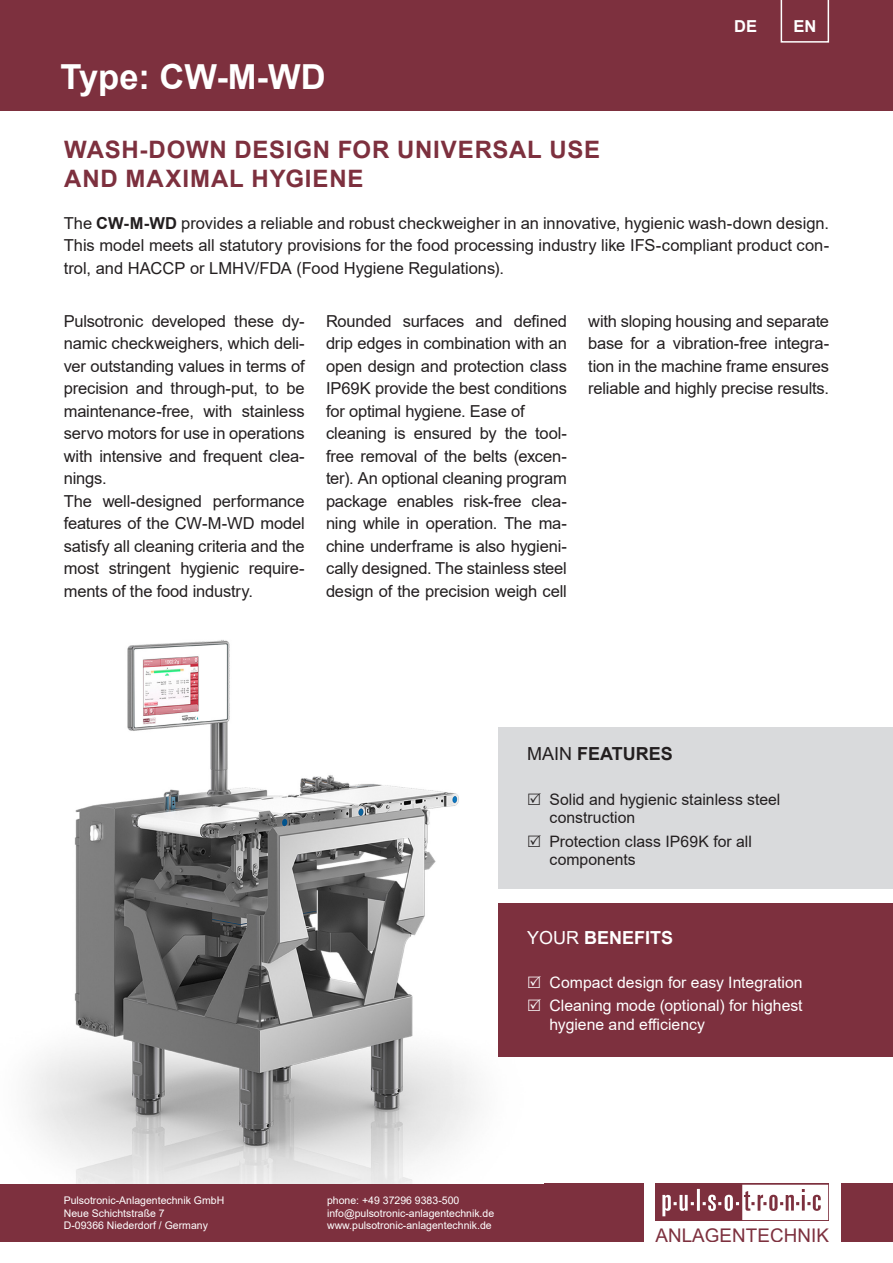
<style>
.page{position:relative;width:893px;height:1263px;background:#fff}
.page>*{position:absolute;margin:0;border:0;box-sizing:border-box;transform-origin:0 0}
.t1{font:700 34.5px "Arial";color:#fff}
.t2{font:700 24px/28.8px "Arial";letter-spacing:.035em;color:#7d303e}
.t3{font:18.75px "Arial";letter-spacing:.005em;color:#7d303e}
.t4{font:700 18px "Arial";color:#231f20}
.t5{font:700 18px "Arial";color:#fff}
.t6{font:16.5px/22.5px "Arial";letter-spacing:-.01em;color:#231f20;text-align:justify}
.t7{font:700 16.5px "Arial";color:#fff}
.t8{font:15.75px/23.1px "Arial";color:#fff}
.t9{font:15.75px/18.9px "Arial";color:#231f20}
.t10{font:10.5px/12.6px "Arial";color:#fff}
.s1{font-weight:700}
.s2{font-weight:400}
</style>
<div class="page">
<div style="left:655px;top:1184px;width:174px;height:37px;background:#7d303e"></div>
<svg style="left:662px;top:1185px;width:166px;height:35px"></svg>
<div style="left:0;top:0;width:893px;height:111px;background:#7d303e"></div>
<svg style="left:781px;top:0;width:48px;height:43px"></svg>
<div style="left:841px;top:1183px;width:52px;height:59px;background:#7d303e"></div>
<div style="left:0;top:1183px;width:643px;height:59px;background:#7d303e"></div>
<img style="left:0;top:640px;width:544px;height:544px">
<div style="left:499px;top:727px;width:394px;height:162px;background:#d9dadc"></div>
<div style="left:499px;top:904px;width:394px;height:153px;background:#7d303e"></div>
<h1 class="t1" style="left:61px;top:53px;width:267px">Type: CW-M-WD</h1>
<p class="t7" style="left:734px;top:15px;width:24px">DE</p>
<p class="t7" style="left:793px;top:15px;width:24px">EN</p>
<h2 class="t2" style="left:64px;top:135px;width:537px">WASH-DOWN DESIGN FOR UNIVERSAL USE<br>AND MAXIMAL HYGIENE</h2>
<p class="t6" style="left:64px;top:212px;width:767px">The <span class="s1">CW-M-WD</span> provides a reliable and robust checkweigher in an innovative, hygienic wash-down design.<br>This model meets all statutory provisions for the food processing industry like IFS-compliant product con&shy;trol, and HACCP or LMHV/FDA (Food Hygiene Regulations).</p>
<p class="t6" style="left:64px;top:310px;width:242px;text-align:left">Pulsotronic developed these dy&shy;namic checkweighers, which deli&shy;ver outstanding values in terms of precision and through-put, to be maintenance-free, with stainless servo motors for use in operations with intensive and frequent clea&shy;nings.<br>The well-designed performance features of the CW-M-WD model satisfy all cleaning criteria and the most stringent hygienic require&shy;ments of the food industry.</p>
<p class="t6" style="left:326px;top:310px;width:242px;text-align:left">Rounded surfaces and defined drip edges in combination with an open design and protection class<br>IP69K provide the best conditions for optimal hygiene. Ease of cleaning is ensured by the tool&shy;free removal of the belts (excen&shy;ter). An optional cleaning program package enables risk-free clea&shy;ning while in operation. The ma&shy;chine underframe is also hygieni&shy;cally designed. The stainless steel design of the precision weigh cell</p>
<p class="t6" style="left:588px;top:310px;width:242px">with sloping housing and separate base for a vibration-free integra&shy;tion in the machine frame ensures reliable and highly precise results.</p>
<p class="t4" style="left:527px;top:741px;width:147px"><span class="s2">MAIN</span> FEATURES</p>
<p class="t9" style="left:549px;top:789px;width:232px">Solid and hygienic stainless steel construction</p>
<p class="t9" style="left:549px;top:831px;width:204px">Protection class IP69K for all components</p>
<p class="t5" style="left:527px;top:924px;width:148px"><span class="s2">YOUR</span> BENEFITS</p>
<p class="t8" style="left:549px;top:971px;width:255px">Compact design for easy Integration<br>Cleaning mode (optional) for highest</p>
<p class="t8" style="left:549px;top:1013px;width:157px">hygiene and efficiency</p>
<p class="t10" style="left:64px;top:1194px;width:162px">Pulsotronic-Anlagentechnik GmbH<br>Neue Schichtstraße 7<br>D-09366 Niederdorf / Germany</p>
<p class="t10" style="left:327px;top:1194px;width:169px">phone: +49 37296 9383-500 info@pulsotronic-anlagentechnik.de www.pulsotronic-anlagentechnik.de</p>
<p class="t3" style="left:655px;top:1222px;width:175px">ANLAGENTECHNIK</p>
</div>
